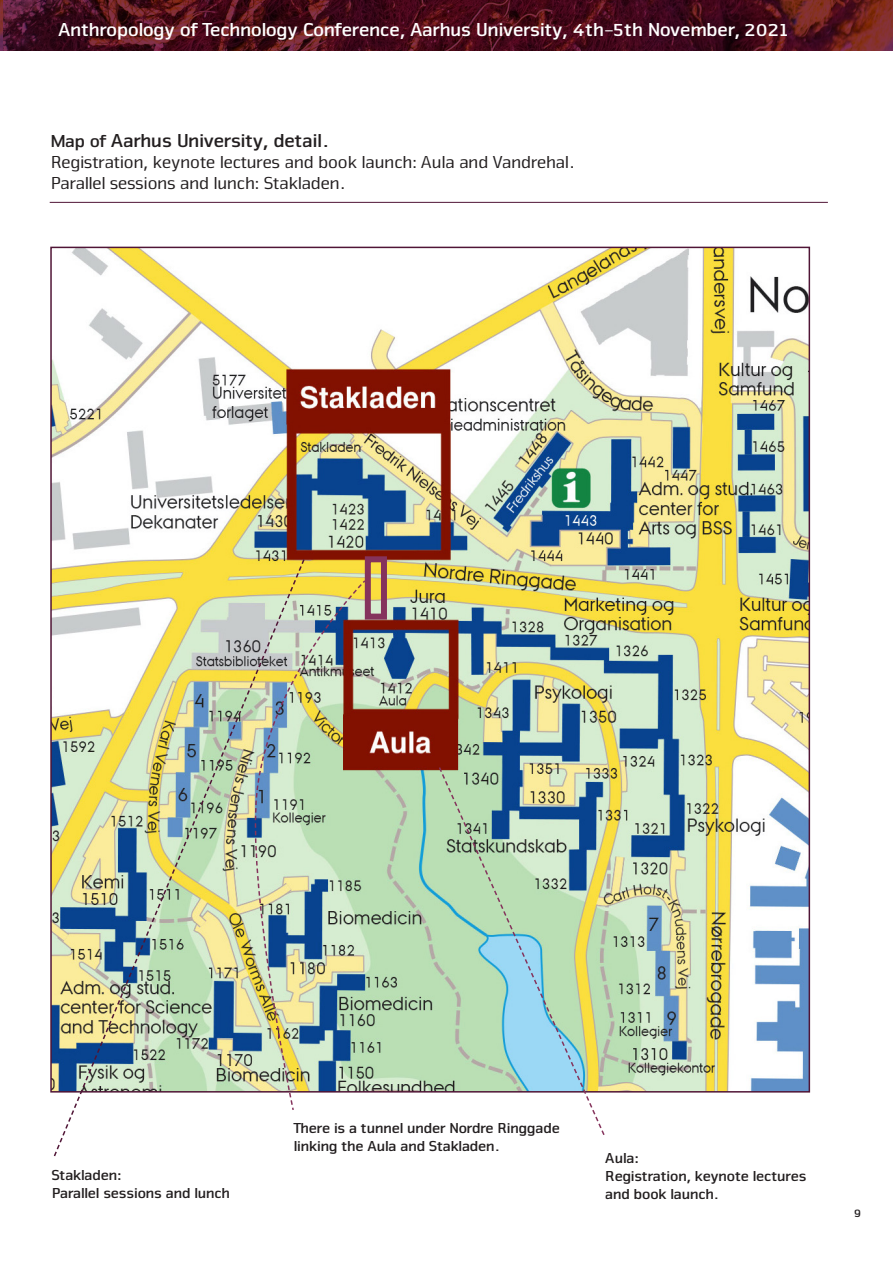
<style>
.page{position:relative;width:893px;height:1263px;background:#fff}
.page>*{position:absolute;margin:0;border:0;box-sizing:border-box;transform-origin:0 0}
.t1{font:700 19.5px "Nuri";color:#fff}
.t2{font:700 19.5px "Nuri";color:#231f20}
.t3{font:18px "Nuri";color:#231f20}
.t4{font:700 15px/18px "Nuri";color:#231f20}
.t5{font:700 12px "Nuri";color:#231f20}
.s1{font-size:18px}
</style>
<div class="page">
<svg style="left:1px;top:0;width:892px;height:51px;background:#4b0f1b"></svg>
<hr style="left:0;top:0;width:1px;height:51px;background:#85335c">
<hr style="left:50px;top:202px;width:778px;height:1px;background:#501536">
<img style="left:53px;top:250px;width:754px;height:839px">
<svg style="left:306px;top:579px;width:60px;height:514px;background:#a0b09a"></svg>
<svg style="left:52px;top:558px;width:254px;height:599px"></svg>
<svg style="left:437px;top:765px;width:169px;height:370px;background:#b3d0bb"></svg>
<div style="left:365px;top:556px;width:22px;height:64px;border:6px solid #85335c"></div>
<p class="t1" style="left:57px;top:18px;width:732px">Anthropology of Technology Conference, Aarhus University, 4th-5th November, 2021</p>
<p class="t2" style="left:50px;top:129px;width:279px"><span class="s1">Map of</span> Aarhus University, detail.</p>
<p class="t3" style="left:50px;top:151px;width:525px">Registration, keynote lectures and book launch: Aula and Vandrehal.</p>
<p class="t3" style="left:50px;top:172px;width:295px">Parallel sessions and lunch: Stakladen.</p>
<p class="t4" style="left:51px;top:1165px;width:71px">Stakladen:</p>
<p class="t4" style="left:51px;top:1183px;width:180px">Parallel sessions and lunch</p>
<p class="t4" style="left:293px;top:1119px;width:267px">There is a tunnel under Nordre Ringgade linking the Aula and Stakladen.</p>
<p class="t4" style="left:605px;top:1149px;width:34px">Aula:</p>
<p class="t4" style="left:605px;top:1167px;width:202px">Registration, keynote lectures</p>
<p class="t4" style="left:605px;top:1185px;width:114px">and book launch.</p>
<p class="t5" style="left:854px;top:1206px;width:9px">9</p>
</div>
